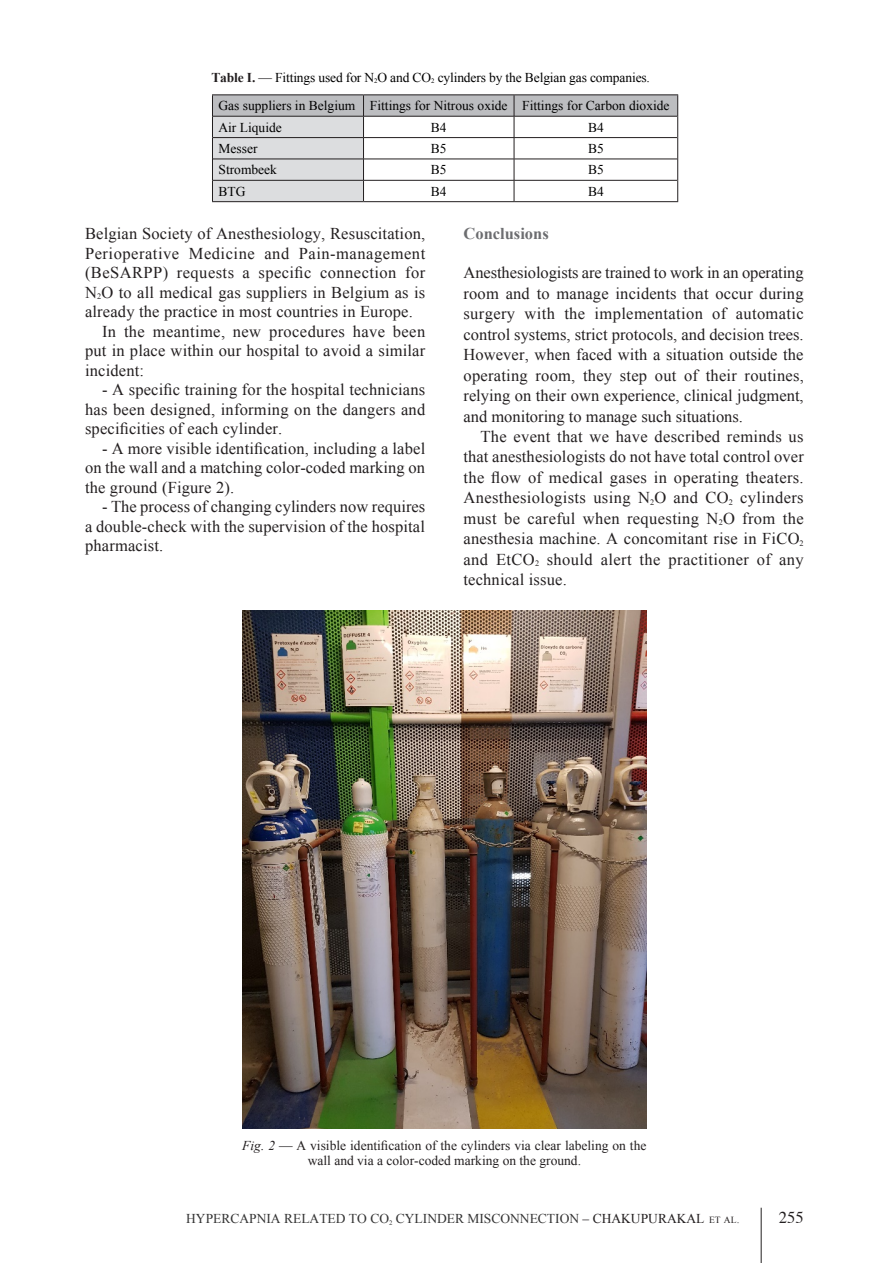
<style>
.page{position:relative;width:893px;height:1263px;background:#fff}
.page>*{position:absolute;margin:0;border:0;box-sizing:border-box;transform-origin:0 0}
.t1{font:16.5px/20.4px "Times New Roman";letter-spacing:.01em;color:#231f20;text-align:justify}
.t2{font:16.5px "Times New Roman";letter-spacing:.03em;color:#231f20}
.t3{font:700 16.5px "Times New Roman";color:#6c6d70}
.t4{font:16.5px "Times";color:#231f20}
.t5{font:13.5px/21.3px "Times New Roman";color:#000}
.t6{font:13.5px/15px "Times New Roman";color:#231f20;text-align:center}
.t7{font:13.5px "Times New Roman";color:#333}
.s1{font-weight:700;color:#231f20}
.s2{color:#231f20}
.s3{font-style:italic}
.s4{font-family:"Times";color:#231f20}
.s5{font-size:9.45px;color:#231f20}
.s6{color:#6c6d70}
</style>
<div class="page">
<hr style="left:761px;top:1208px;width:1px;height:55px;background:#231f20">
<hr style="left:212px;top:94px;width:151px;height:1px;background:#231f20">
<hr style="left:363px;top:94px;width:151px;height:1px;background:#231f20">
<hr style="left:514px;top:94px;width:164px;height:1px;background:#231f20">
<svg style="left:212px;top:95px;width:466px;height:107px"></svg>
<img style="left:242px;top:610px;width:404px;height:518px">
<p class="t5" style="left:211px;top:66px;width:440px"><span class="s1">Table I.</span> <span class="s2">—</span> Fittings used for N<sub>2</sub>O and CO<sub>2</sub> cylinders by the Belgian gas companies.</p>
<p class="t5" style="left:218px;top:95px;width:453px">Gas suppliers in Belgium Fittings for Nitrous oxide Fittings for Carbon dioxide<br>Air Liquide</p>
<p class="t5" style="left:431px;top:116px;width:17px">B4</p>
<p class="t5" style="left:588px;top:116px;width:17px">B4</p>
<p class="t5" style="left:218px;top:138px;width:40px">Messer</p>
<p class="t5" style="left:431px;top:138px;width:17px">B5</p>
<p class="t5" style="left:588px;top:138px;width:17px">B5</p>
<p class="t5" style="left:218px;top:159px;width:60px">Strombeek</p>
<p class="t5" style="left:431px;top:159px;width:17px">B5</p>
<p class="t5" style="left:588px;top:159px;width:17px">B5</p>
<p class="t5" style="left:219px;top:180px;width:28px">BTG</p>
<p class="t5" style="left:431px;top:180px;width:17px">B4</p>
<p class="t5" style="left:588px;top:180px;width:17px">B4</p>
<p class="t1" style="left:85px;top:223px;width:342px">Belgian Society of Anesthesiology, Resuscitation,</p>
<p class="t2" style="left:85px;top:242px;width:342px">Perioperative Medicine and Pain-management</p>
<p class="t1" style="left:85px;top:262px;width:342px">(BeSARPP) requests a specific connection for</p>
<p class="t1" style="left:85px;top:282px;width:342px">N<sub>2</sub>O to all medical gas suppliers in Belgium as is</p>
<p class="t1" style="left:85px;top:301px;width:329px">already the practice in most countries in Europe.</p>
<p class="t1" style="left:102px;top:321px;width:325px">In the meantime, new procedures have been</p>
<p class="t1" style="left:85px;top:340px;width:342px">put in place within our hospital to avoid a similar</p>
<p class="t1" style="left:85px;top:360px;width:61px">incident:</p>
<p class="t1" style="left:85px;top:380px;width:342px;line-height:19.5px;text-indent:17px">- A specific training for the hospital technicians has been designed, informing on the dangers and specificities of each cylinder.</p>
<p class="t1" style="left:85px;top:438px;width:342px;line-height:19.5px;text-indent:17px">- A more visible identification, including a label on the wall and a matching color-coded marking on the ground (Figure 2).</p>
<p class="t1" style="left:85px;top:497px;width:342px;line-height:19.5px;text-indent:17px">- The process of changing cylinders now requires a double-check with the supervision of the hospital pharmacist.</p>
<p class="t3" style="left:463px;top:222px;width:87px">Conclusions</p>
<p class="t1" style="left:463px;top:262px;width:342px">Anesthesiologists are trained to work in an operating room and to manage incidents that occur during surgery with the implementation of automatic control systems, strict protocols, and decision trees.<br>However, when faced with a situation outside the operating room, they step out of their routines, relying on their own experience, clinical judgment, and monitoring to manage such situations.</p>
<p class="t1" style="left:463px;top:426px;width:342px;text-indent:17px">The event that we have described reminds us that anesthesiologists do not have total control over the flow of medical gases in operating theaters.<br>Anesthesiologists using N<sub>2</sub>O and CO<sub>2</sub> cylinders must be careful when requesting N<sub>2</sub>O from the anesthesia machine. A concomitant rise in FiCO<sub>2 </sub>and EtCO<sub>2</sub> should alert the practitioner of any technical issue.</p>
<p class="t6" style="left:242px;top:1138px;width:406px"><span class="s3">Fig. 2</span> — A visible identification of the cylinders via clear labeling on the wall and via a color-coded marking on the ground.</p>
<p class="t7" style="left:186px;top:1209px;width:555px">HYPERCAPNIA RELATED TO CO<sub>2</sub> CYLINDER MISCONNECTION <span class="s4">–</span> <span class="s2">CHAKUPURAKAL</span> <span class="s5">et al</span><span class="s6">.</span></p>
<p class="t4" style="left:779px;top:1202px;width:26px">255</p>
</div>
